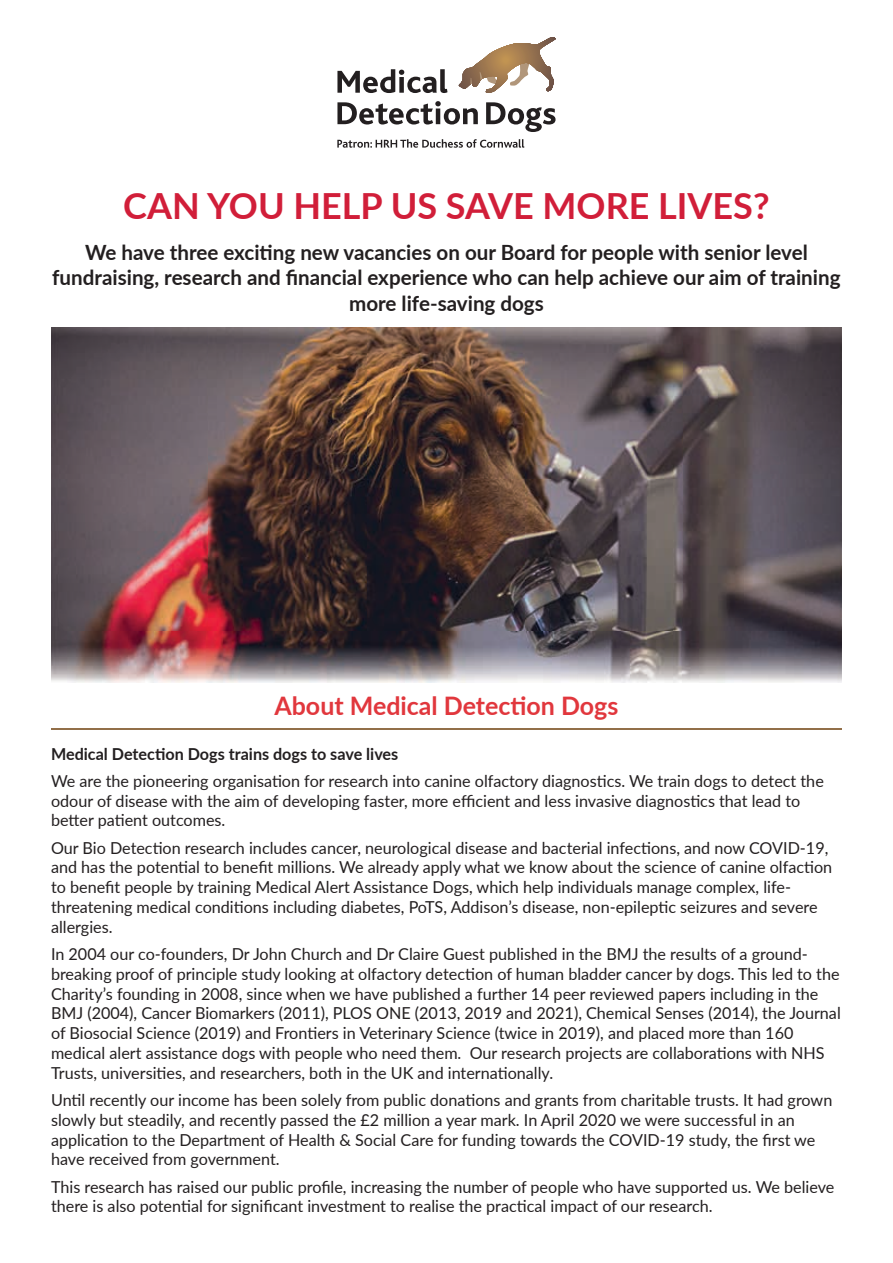
<style>
.page{position:relative;width:893px;height:1263px;background:#fff}
.page>*{position:absolute;margin:0;border:0;box-sizing:border-box;transform-origin:0 0}
.t1{font:700 36px "Lato";color:#d11e39}
.t2{font:700 25.5px "Lato";color:#e1373d}
.t3{font:700 21px/25.2px "Lato";color:#231f20;text-align:center}
.t4{font:16.5px/19.8px "Lato";color:#231f20}
.t5{font:700 16.5px "Lato";color:#231f20}
</style>
<div class="page">
<svg style="left:337px;top:69px;width:110px;height:24px"></svg>
<svg style="left:337px;top:101px;width:141px;height:24px"></svg>
<svg style="left:486px;top:102px;width:69px;height:30px"></svg>
<svg style="left:459px;top:37px;width:97px;height:56px"></svg>
<svg style="left:337px;top:139px;width:187px;height:9px"></svg>
<img style="left:51px;top:327px;width:791px;height:355px">
<hr style="left:51px;top:728px;width:791px;height:2px;background:#926f49">
<h1 class="t1" style="left:123px;top:179px;width:648px">CAN YOU HELP US SAVE MORE LIVES?</h1>
<p class="t3" style="left:52px;top:239px;width:790px">We have three exciting new vacancies on our Board for people with senior level fundraising, research and financial experience who can help achieve our aim of training more life-saving dogs</p>
<h2 class="t2" style="left:274px;top:687px;width:345px">About Medical Detection Dogs</h2>
<p class="t5" style="left:51px;top:741px;width:349px">Medical Detection Dogs trains dogs to save lives</p>
<p class="t4" style="left:51px;top:770px;width:774px">We are the pioneering organisation for research into canine olfactory diagnostics. We train dogs to detect the odour of disease with the aim of developing faster, more efficient and less invasive diagnostics that lead to better patient outcomes.</p>
<p class="t4" style="left:51px;top:837px;width:783px">Our Bio Detection research includes cancer, neurological disease and bacterial infections, and now COVID-19, and has the potential to benefit millions. We already apply what we know about the science of canine olfaction to benefit people by training Medical Alert Assistance Dogs, which help individuals manage complex, life&shy;threatening medical conditions including diabetes, PoTS, Addison’s disease, non-epileptic seizures and severe allergies.</p>
<p class="t4" style="left:51px;top:943px;width:791px">In 2004 our co-founders, Dr John Church and Dr Claire Guest published in the BMJ the results of a ground&shy;breaking proof of principle study looking at olfactory detection of human bladder cancer by dogs. This led to the Charity’s founding in 2008, since when we have published a further 14 peer reviewed papers including in the BMJ (2004), Cancer Biomarkers (2011), PLOS ONE (2013, 2019 and 2021), Chemical Senses (2014), the Journal of Biosocial Science (2019) and Frontiers in Veterinary Science (twice in 2019), and placed more than 160 medical alert assistance dogs with people who need them. Our research projects are collaborations with NHS Trusts, universities, and researchers, both in the UK and internationally.</p>
<p class="t4" style="left:51px;top:1089px;width:783px">Until recently our income has been solely from public donations and grants from charitable trusts. It had grown slowly but steadily, and recently passed the £2 million a year mark. In April 2020 we were successful in an application to the Department of Health &amp; Social Care for funding towards the COVID-19 study, the first we have received from government.</p>
<p class="t4" style="left:51px;top:1176px;width:785px">This research has raised our public profile, increasing the number of people who have supported us. We believe there is also potential for significant investment to realise the practical impact of our research.</p>
</div>
